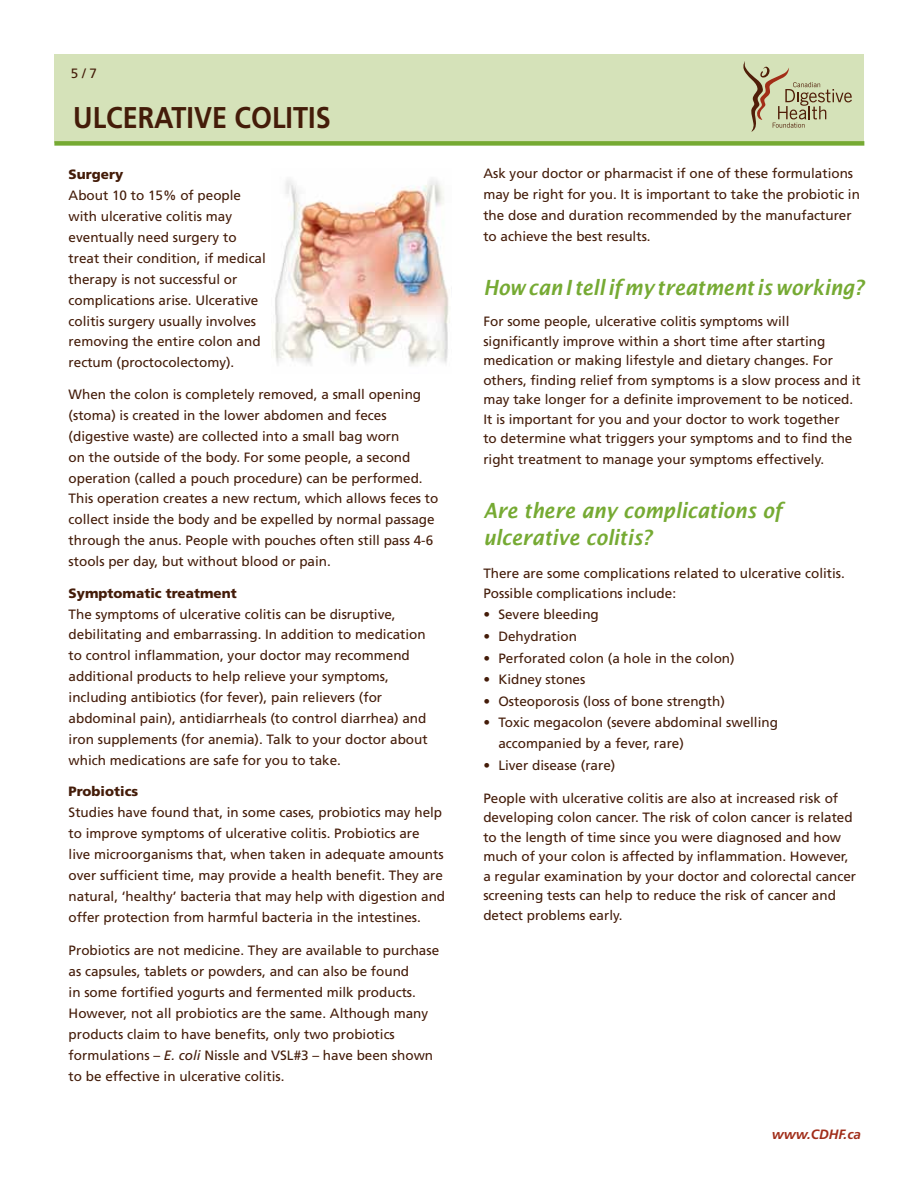
<style>
.page{position:relative;width:918px;height:1188px;background:#fff}
.page>*{position:absolute;margin:0;border:0;box-sizing:border-box;transform-origin:0 0}
.t1{font:700 30px "Frutiger";color:#441c09;scale:.9 1}
.t2{font:italic 600 21px/27px "Lucida Sans";color:#76aa33;scale:.9 1}
.t3{font:13.5px/20.9px "Frutiger";color:#441c09}
.t4{font:900 13.5px "Frutiger";color:#441c09}
.t5{font:italic 700 13.5px "Frutiger";color:#a12d19}
.s1{font-style:italic}
.s2{color:#fff}
</style>
<div class="page">
<div style="left:54px;top:54px;width:810px;height:88px;background:#d5e2b9"></div>
<div style="left:54px;top:141px;width:810px;height:5px;background:#76aa33"></div>
<svg style="left:743px;top:61px;width:109px;height:71px"></svg>
<img style="left:273px;top:179px;width:179px;height:187px">
<p class="t3" style="left:71px;top:63px;width:28px">5 / 7</p>
<h1 class="t1" style="left:73px;top:100px;width:288px">ULCERATIVE COLITIS</h1>
<p class="t4" style="left:69px;top:166px;width:56px">Surgery</p>
<p class="t3" style="left:69px;top:185px;width:199px">About 10 to 15% of people with ulcerative colitis may eventually need surgery to treat their condition, if medical therapy is not successful or complications arise. Ulcerative colitis surgery usually involves removing the entire colon and rectum (proctocolectomy).</p>
<p class="t3" style="left:69px;top:384px;width:371px">When the colon is completely removed, a small opening (stoma) is created in the lower abdomen and feces (digestive waste) are collected into a small bag worn<br>on the outside of the body. For some people, a second operation (called a pouch procedure) can be performed.<br>This operation creates a new rectum, which allows feces to collect inside the body and be expelled by normal passage through the anus. People with pouches often still pass 4-6 stools per day, but without blood or pain.</p>
<p class="t4" style="left:69px;top:585px;width:170px">Symptomatic treatment</p>
<p class="t3" style="left:69px;top:604px;width:361px">The symptoms of ulcerative colitis can be disruptive, debilitating and embarrassing. In addition to medication to control inflammation, your doctor may recommend additional products to help relieve your symptoms, including antibiotics (for fever), pain relievers (for abdominal pain), antidiarrheals (to control diarrhea) and iron supplements (for anemia). Talk to your doctor about which medications are safe for you to take.</p>
<p class="t4" style="left:69px;top:784px;width:71px">Probiotics</p>
<p class="t3" style="left:69px;top:802px;width:378px">Studies have found that, in some cases, probiotics may help to improve symptoms of ulcerative colitis. Probiotics are<br>live microorganisms that, when taken in adequate amounts over sufficient time, may provide a health benefit. They are natural, ‘healthy’ bacteria that may help with digestion and offer protection from harmful bacteria in the intestines.</p>
<p class="t3" style="left:69px;top:940px;width:372px">Probiotics are not medicine. They are available to purchase as capsules, tablets or powders, and can also be found<br>in some fortified yogurts and fermented milk products.<br>However, not all probiotics are the same. Although many products claim to have benefits, only two probiotics formulations – <span class="s1">E. coli</span> Nissle and VSL#3 – have been shown to be effective in ulcerative colitis.</p>
<p class="t3" style="left:483px;top:163px;width:378px">Ask your doctor or pharmacist if one of these formulations may be right for you. It is important to take the probiotic in the dose and duration recommended by the manufacturer to achieve the best results.</p>
<h2 class="t2" style="left:483px;top:274px;width:424px">How can I tell if my treatment is working?</h2>
<p class="t3" style="left:483px;top:312px;width:379px;line-height:19.5px">For some people, ulcerative colitis symptoms will significantly improve within a short time after starting medication or making lifestyle and dietary changes. For others, finding relief from symptoms is a slow process and it may take longer for a definite improvement to be noticed.<br>It is important for you and your doctor to work together<br>to determine what triggers your symptoms and to find the</p>
<p class="t3" style="left:483px;top:449px;width:342px">right treatment to manage your symptoms effectively.</p>
<h2 class="t2" style="left:483px;top:497px;width:334px">Are there any complications of ulcerative colitis?</h2>
<p class="t3" style="left:483px;top:562px;width:363px">There are some complications related to ulcerative colitis.<br>Possible complications include:</p>
<p class="t3" style="left:483px;top:604px;width:117px">• Severe bleeding</p>
<p class="t3" style="left:483px;top:626px;width:95px">• Dehydration</p>
<p class="t3" style="left:483px;top:648px;width:253px">• Perforated colon (a hole in the colon)</p>
<p class="t3" style="left:483px;top:669px;width:104px">• Kidney stones</p>
<p class="t3" style="left:483px;top:691px;width:243px">• Osteoporosis (loss of bone strength)</p>
<p class="t3" style="left:498px;top:712px;width:281px;text-indent:-15px">• Toxic megacolon (severe abdominal swelling accompanied by a fever, rare)</p>
<p class="t3" style="left:483px;top:755px;width:134px">• Liver disease (rare)</p>
<p class="t3" style="left:483px;top:788px;width:374px;line-height:19.5px">People with ulcerative colitis are also at increased risk of developing colon cancer. The risk of colon cancer is related to the length of time since you were diagnosed and how much of your colon is affected by inflammation. However, a regular examination by your doctor and colorectal cancer screening tests can help to reduce the risk of cancer and detect problems early.</p>
<p class="t5" style="left:737px;top:1127px;width:131px"><span class="s2">&lt;http://</span>www.cdhf.ca<span class="s2">&gt;</span></p>
</div>
